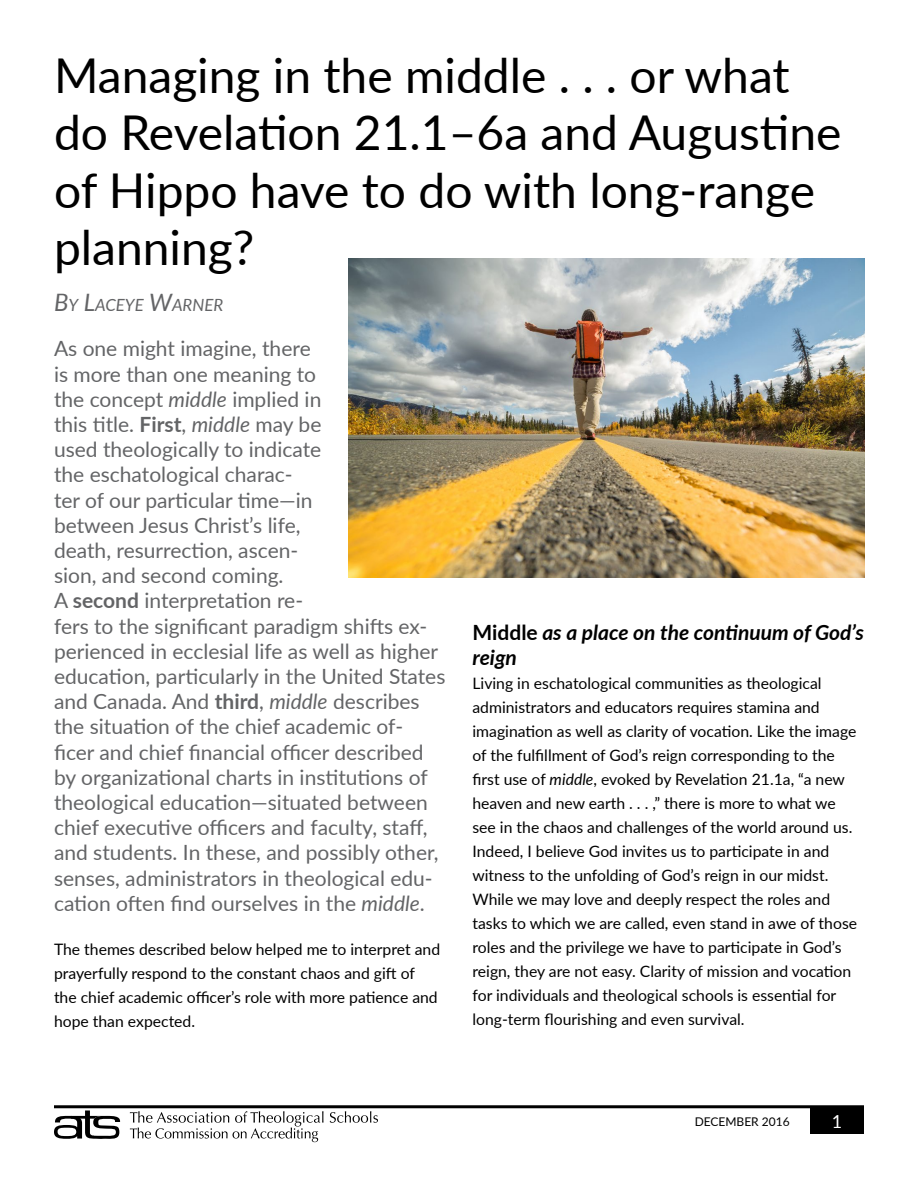
<style>
.page{position:relative;width:918px;height:1188px;background:#fff}
.page>*{position:absolute;margin:0;border:0;box-sizing:border-box;transform-origin:0 0}
.Headline{font:48px/57.6px "Lato";color:#000}
.Deckhead{font:21px/25.2px "Lato";color:#636466}
.Subhead_2{font:italic 700 21px/25.2px "Lato";color:#000}
.t1{font:18px "Lato";color:#fff}
.Byline{font:italic 16.8px "Lato";color:#636466}
.Body_Text{font:15.75px/24px "Lato";color:#000}
.t2{font:12px "Lato";color:#000}
.s1{font-size:24px}
.s2{font-style:italic}
.s3{font-weight:700}
.s4{font-style:normal}
</style>
<div class="page">
<div style="left:810px;top:1107px;width:54px;height:27px;background:#000"></div>
<hr style="left:54px;top:1105px;width:810px;height:3px;background:#000">
<svg style="left:54px;top:1110px;width:66px;height:29px"></svg>
<svg style="left:130px;top:1111px;width:194px;height:31px"></svg>
<svg style="left:330px;top:1111px;width:48px;height:12px"></svg>
<img style="left:349px;top:259px;width:515px;height:318px">
<p class="Headline" style="left:54px;top:44px;width:789px">Managing in the middle . . . or what do Revelation 21.1–6a and Augustine of Hippo have to do with long-range planning?</p>
<p class="Byline" style="left:54px;top:293px;width:171px"><span class="s1">B</span>Y <span class="s1">L</span>ACEYE <span class="s1">W</span>ARNER</p>
<p class="Deckhead" style="left:54px;top:335px;width:393px">As one might imagine, there<br>is more than one meaning to<br>the concept <span class="s2">middle</span> implied in<br>this title. <span class="s3">First</span>, <span class="s2">middle</span> may be<br>used theologically to indicate<br>the eschatological charac-<br>ter of our particular time—in<br>between Jesus Christ’s life,<br>death, resurrection, ascen-<br>sion, and second coming.<br>A <span class="s3">second</span> interpretation re-<br>fers to the significant paradigm shifts ex&shy;perienced in ecclesial life as well as higher education, particularly in the United States and Canada. And <span class="s3">third</span>, <span class="s2">middle</span> describes the situation of the chief academic of&shy;ficer and chief financial officer described by organizational charts in institutions of theological education—situated between chief executive officers and faculty, staff, and students. In these, and possibly other, senses, administrators in theological edu&shy;cation often find ourselves in the <span class="s2">middle</span>.</p>
<p class="Body_Text" style="left:54px;top:937px;width:388px">The themes described below helped me to interpret and prayerfully respond to the constant chaos and gift of the chief academic officer’s role with more patience and hope than expected.</p>
<p class="Subhead_2" style="left:472px;top:619px;width:393px"><span class="s4">Middle</span> as a place on the continuum of God’s reign</p>
<p class="Body_Text" style="left:472px;top:671px;width:386px">Living in eschatological communities as theological administrators and educators requires stamina and imagination as well as clarity of vocation. Like the image of the fulfillment of God’s reign corresponding to the first use of <span class="s2">middle</span>, evoked by Revelation 21.1a, “a new heaven and new earth . . . ,” there is more to what we see in the chaos and challenges of the world around us.<br>Indeed, I believe God invites us to participate in and witness to the unfolding of God’s reign in our midst.<br>While we may love and deeply respect the roles and tasks to which we are called, even stand in awe of those roles and the privilege we have to participate in God’s reign, they are not easy. Clarity of mission and vocation for individuals and theological schools is essential for long-term flourishing and even survival.</p>
<p class="t2" style="left:695px;top:1113px;width:97px">DECEMBER 2016</p>
<p class="t1" style="left:832px;top:1108px;width:12px">1</p>
</div>
